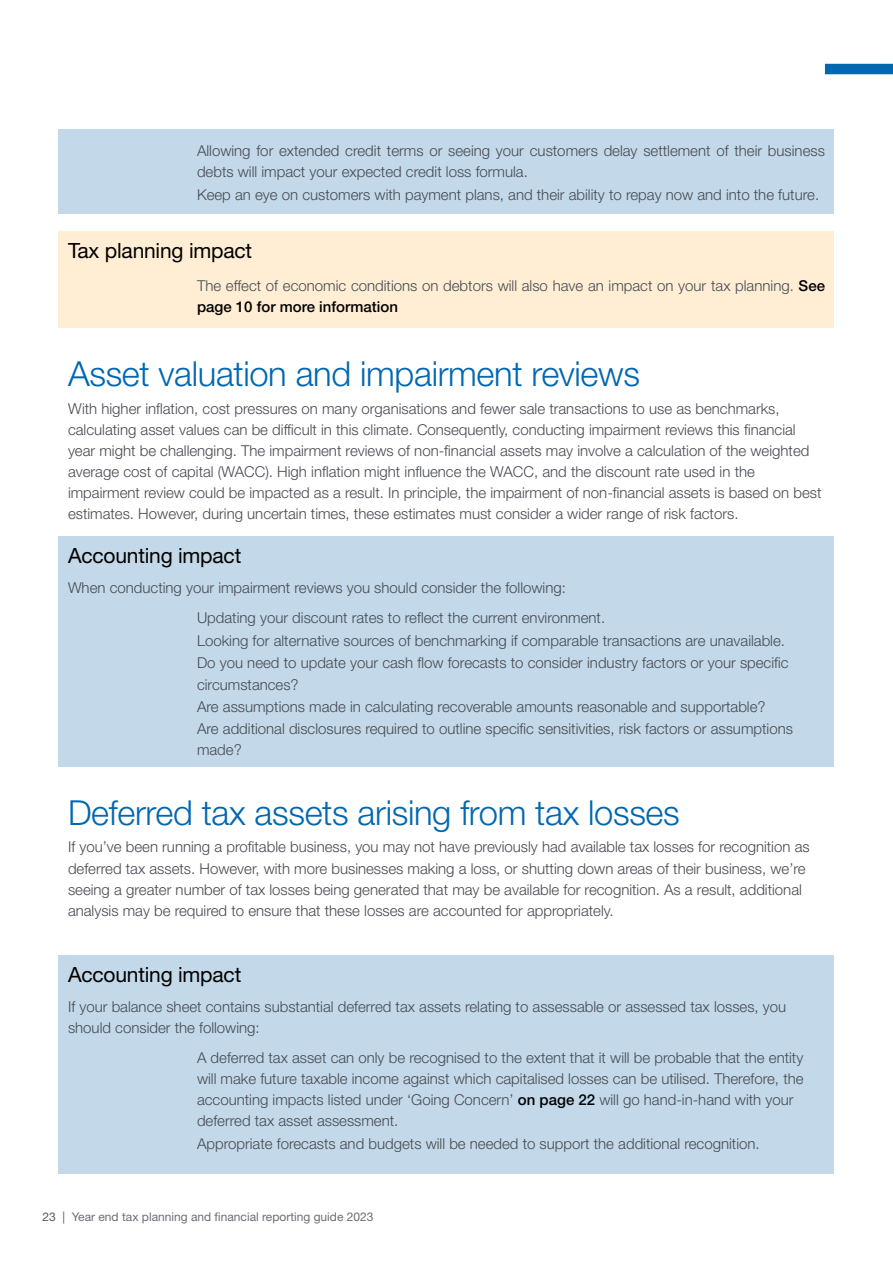
<style>
.page{position:relative;width:893px;height:1263px;background:#fff}
.page>*{position:absolute;margin:0;border:0;box-sizing:border-box;transform-origin:0 0}
.t1{font:300 34.5px "Helvetica Neue LT Std";letter-spacing:-.01em;color:#0067b1}
.t2{font:21px "Helvetica Neue LT Std";letter-spacing:-.01em;color:#000}
.t3{font:300 15px/21px "Helvetica Neue LT Std";color:#464a52}
.t4{font:12px "Helvetica Neue LT Std";color:#6b6e75}
.s1{font-weight:500;color:#000}
.s2{color:#58595b}
</style>
<div class="page">
<div style="left:59px;top:231px;width:775px;height:96px;background:#ffeed4"></div>
<div style="left:59px;top:536px;width:775px;height:230px;background:#c3d9e9"></div>
<div style="left:59px;top:955px;width:775px;height:219px;background:#c3d9e9"></div>
<div style="left:825px;top:64px;width:68px;height:10px;background:#0067b1"></div>
<div style="left:59px;top:130px;width:775px;height:84px;background:#c3d9e9"></div>
<p class="t3" style="left:197px;top:140px;width:629px;line-height:21.6px">Allowing for extended credit terms or seeing your customers delay settlement of their business debts will impact your expected credit loss formula.<br>Keep an eye on customers with payment plans, and their ability to repay now and into the future.</p>
<h2 class="t2" style="left:68px;top:238px;width:186px">Tax planning impact</h2>
<p class="t3" style="left:197px;top:275px;width:629px">The effect of economic conditions on debtors will also have an impact on your tax planning. <span class="s1">See page 10 for more information</span></p>
<h1 class="t1" style="left:68px;top:353px;width:573px">Asset valuation and impairment reviews</h1>
<p class="t3" style="left:68px;top:398px;width:755px">With higher inflation, cost pressures on many organisations and fewer sale transactions to use as benchmarks, calculating asset values can be difficult in this climate. Consequently, conducting impairment reviews this financial year might be challenging. The impairment reviews of non-financial assets may involve a calculation of the weighted average cost of capital (WACC). High inflation might influence the WACC, and the discount rate used in the impairment review could be impacted as a result. In principle, the impairment of non-financial assets is based on best estimates. However, during uncertain times, these estimates must consider a wider range of risk factors.</p>
<h2 class="t2" style="left:68px;top:543px;width:175px">Accounting impact</h2>
<p class="t3" style="left:68px;top:577px;width:499px">When conducting your impairment reviews you should consider the following:</p>
<p class="t3" style="left:197px;top:606px;width:593px;line-height:22.5px">Updating your discount rates to reflect the current environment.<br>Looking for alternative sources of benchmarking if comparable transactions are unavailable.<br>Do you need to update your cash flow forecasts to consider industry factors or your specific</p>
<p class="t3" style="left:197px;top:673px;width:597px;line-height:22.4px">circumstances?<br>Are assumptions made in calculating recoverable amounts reasonable and supportable?<br>Are additional disclosures required to outline specific sensitivities, risk factors or assumptions</p>
<p class="t3" style="left:197px;top:739px;width:46px">made?</p>
<h1 class="t1" style="left:68px;top:791px;width:613px">Deferred tax assets arising from tax losses</h1>
<p class="t3" style="left:68px;top:836px;width:743px">If you’ve been running a profitable business, you may not have previously had available tax losses for recognition as deferred tax assets. However, with more businesses making a loss, or shutting down areas of their business, we’re seeing a greater number of tax losses being generated that may be available for recognition. As a result, additional analysis may be required to ensure that these losses are accounted for appropriately.</p>
<h2 class="t2" style="left:68px;top:962px;width:175px">Accounting impact</h2>
<p class="t3" style="left:68px;top:995px;width:720px">If your balance sheet contains substantial deferred tax assets relating to assessable or assessed tax losses, you should consider the following:</p>
<p class="t3" style="left:197px;top:1047px;width:608px">A deferred tax asset can only be recognised to the extent that it will be probable that the entity will make future taxable income against which capitalised losses can be utilised. Therefore, the accounting impacts listed under ‘Going Concern’ <span class="s1">on page 22</span> will go hand-in-hand with your deferred tax asset assessment.</p>
<p class="t3" style="left:197px;top:1132px;width:564px">Appropriate forecasts and budgets will be needed to support the additional recognition.</p>
<p class="t4" style="left:43px;top:1209px;width:332px"><span class="s2">23 |</span> Year end tax planning and financial reporting guide 2023</p>
</div>
